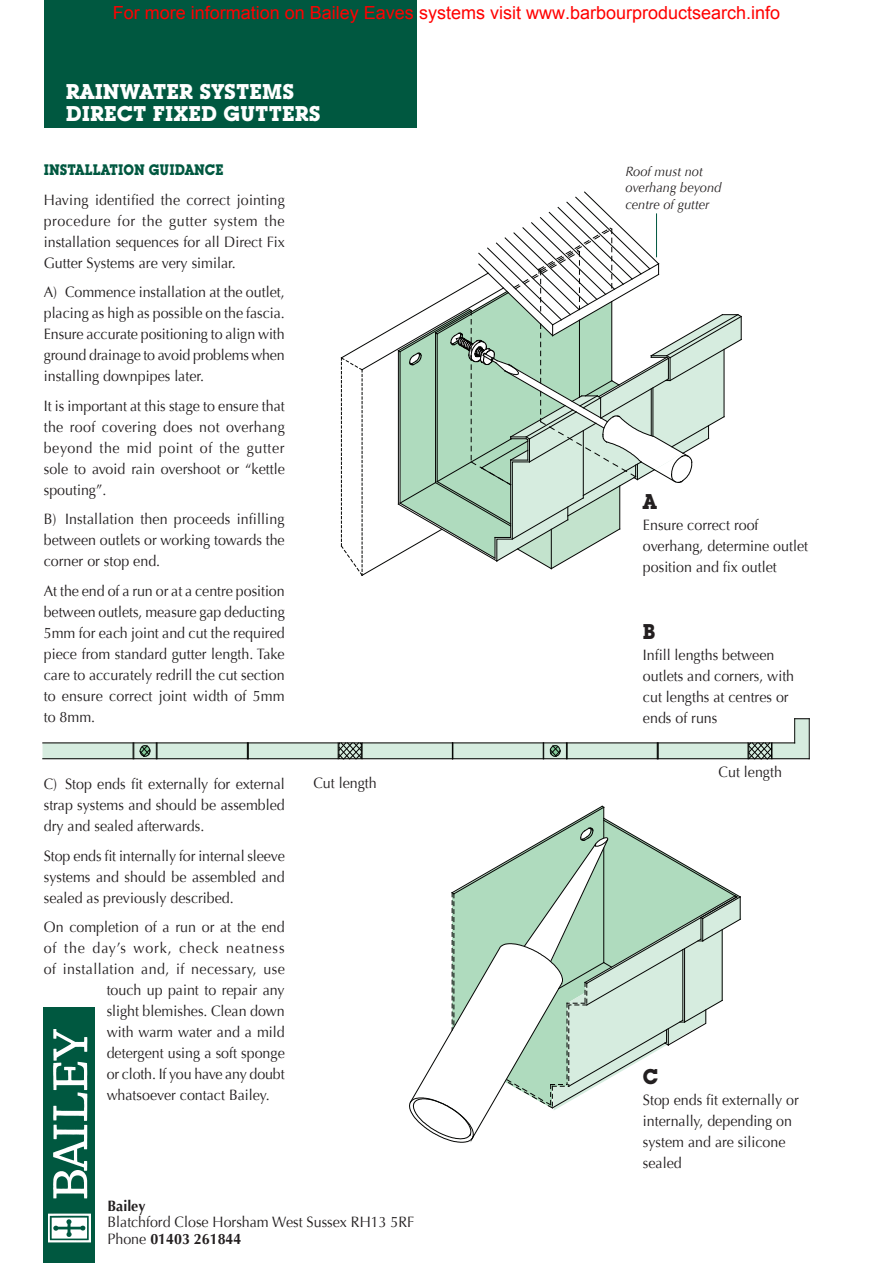
<style>
.page{position:relative;width:893px;height:1263px;background:#fff}
.page>*{position:absolute;margin:0;border:0;box-sizing:border-box;transform-origin:0 0}
.t1{font:700 21px/22.5px "Lubalin Graph IT Cby BT";color:#fff}
.t2{font:700 21px "Lubalin Graph IT Cby BT";color:#231f20;scale:.95 1}
.t3{font:18px "Arial";color:#f00}
.t4{font:15px/21px "Optima";color:#231f20;text-align:justify;scale:.95 1}
.t5{font:15px "Optima";letter-spacing:.03em;color:#231f20;scale:.95 1}
.t6{font:15px "Optima";letter-spacing:.06em;color:#231f20;scale:.95 1}
.t7{font:700 15px "Lubalin Graph IT Cby BT";color:#005840;scale:.9 1}
.t8{font:700 15px "Optima";color:#231f20;scale:.95 1}
.t9{font:italic 13.5px/16.2px "Optima";color:#231f20;scale:.95 1}
.s1{font-weight:700}
</style>
<div class="page">
<svg style="left:409px;top:805px;width:332px;height:338px"></svg>
<div style="left:677px;top:1073px;width:41px;height:32px;background:#fff"></div>
<hr style="left:809px;top:719px;width:1px;height:40px;background:#040503">
<svg style="left:43px;top:718px;width:766px;height:42px"></svg>
<hr style="left:43px;top:758px;width:90px;height:1px;background:#040503">
<hr style="left:43px;top:743px;width:90px;height:1px;background:#040503">
<svg style="left:341px;top:191px;width:401px;height:385px"></svg>
<div style="left:668px;top:511px;width:59px;height:61px;background:#fff"></div>
<div style="left:44px;top:1008px;width:51px;height:255px;background:#005840"></div>
<img style="left:48px;top:1029px;width:43px;height:213px">
<div style="left:45px;top:0;width:372px;height:128px;background:#005840"></div>
<hr style="left:656px;top:213px;width:1px;height:44px;background:#005840">
<p class="t3" style="left:113px;top:1px;width:669px">For more information on Bailey Eaves systems visit www.barbourproductsearch.info</p>
<h1 class="t1" style="left:66px;top:80px;width:246px">RAINWATER SYSTEMS<br>BRACKET FIX GUTTERS</h1>
<h1 class="t1" style="left:66px;top:102px;width:256px">DIRECT FIXED GUTTERS</h1>
<p class="t7" style="left:44px;top:161px;width:17px">INSTA</p>
<p class="t7" style="left:85px;top:161px;width:95px">LLATION GUIDANCE</p>
<p class="t4" style="left:44px;top:189px;width:255px">Having identified the correct jointing procedure for the gutter system the installation sequences for all Direct Fix Gutter Systems are very similar.</p>
<p class="t4" style="left:44px;top:282px;width:255px">A) Commence installation at the outlet, placing as high as possible on the fascia.<br>Ensure accurate positioning to align with ground drainage to avoid problems when installing downpipes later.</p>
<p class="t4" style="left:44px;top:395px;width:255px">It is important at this stage to ensure that the roof covering does not overhang beyond the mid point of the gutter sole to avoid rain overshoot or “kettle spouting”.</p>
<p class="t4" style="left:44px;top:509px;width:255px">B) Installation then proceeds infilling between outlets or working towards the corner or stop end.</p>
<p class="t4" style="left:44px;top:580px;width:255px">At the end of a run or at a centre position between outlets, measure gap deducting 5mm for each joint and cut the required piece from standard gutter length. Take care to accurately redrill the cut section to ensure correct joint width of 5mm to 8mm.</p>
<p class="t4" style="left:44px;top:774px;width:255px">C) Stop ends fit externally for external strap systems and should be assembled dry and sealed afterwards.</p>
<p class="t4" style="left:44px;top:845px;width:255px">Stop ends fit internally for internal sleeve systems and should be assembled and sealed as previously described.</p>
<p class="t4" style="left:44px;top:917px;width:255px">On completion of a run or at the end</p>
<p class="t6" style="left:44px;top:939px;width:255px">of the day’s work, check neatness</p>
<p class="t5" style="left:44px;top:960px;width:255px">of installation and, if necessary, use</p>
<p class="t4" style="left:107px;top:980px;width:189px">touch up paint to repair any</p>
<p class="t4" style="left:107px;top:1001px;width:189px">slight blemishes. Clean down</p>
<p class="t4" style="left:107px;top:1022px;width:189px">with warm water and a mild</p>
<p class="t4" style="left:107px;top:1043px;width:189px">detergent using a soft sponge</p>
<p class="t4" style="left:107px;top:1064px;width:189px">or cloth. If you have any doubt</p>
<p class="t4" style="left:107px;top:1085px;width:173px">whatsoever contact Bailey.</p>
<p class="t4" style="left:313px;top:772px;width:68px">Cut length</p>
<p class="t8" style="left:108px;top:1197px;width:42px">Bailey</p>
<p class="t4" style="left:108px;top:1214px;width:324px;line-height:16.5px">Blatchford Close Horsham West Sussex RH13 5RF<br>Phone <span class="s1">01403 261844</span></p>
<p class="t9" style="left:625px;top:164px;width:103px">Roof must not overhang beyond centre of gutter</p>
<h1 class="t2" style="left:643px;top:489px;width:16px">A</h1>
<p class="t4" style="left:643px;top:515px;width:175px;text-align:left">Ensure correct roof overhang, determine outlet position and fix outlet</p>
<h1 class="t2" style="left:643px;top:619px;width:15px">B</h1>
<p class="t4" style="left:643px;top:645px;width:161px;text-align:left">Infill lengths between outlets and corners, with cut lengths at centres or ends of runs</p>
<p class="t4" style="left:719px;top:762px;width:68px">Cut length</p>
<h1 class="t2" style="left:643px;top:1064px;width:18px">C</h1>
<p class="t4" style="left:643px;top:1090px;width:166px;text-align:left">Stop ends fit externally or internally, depending on system and are silicone sealed</p>
</div>
